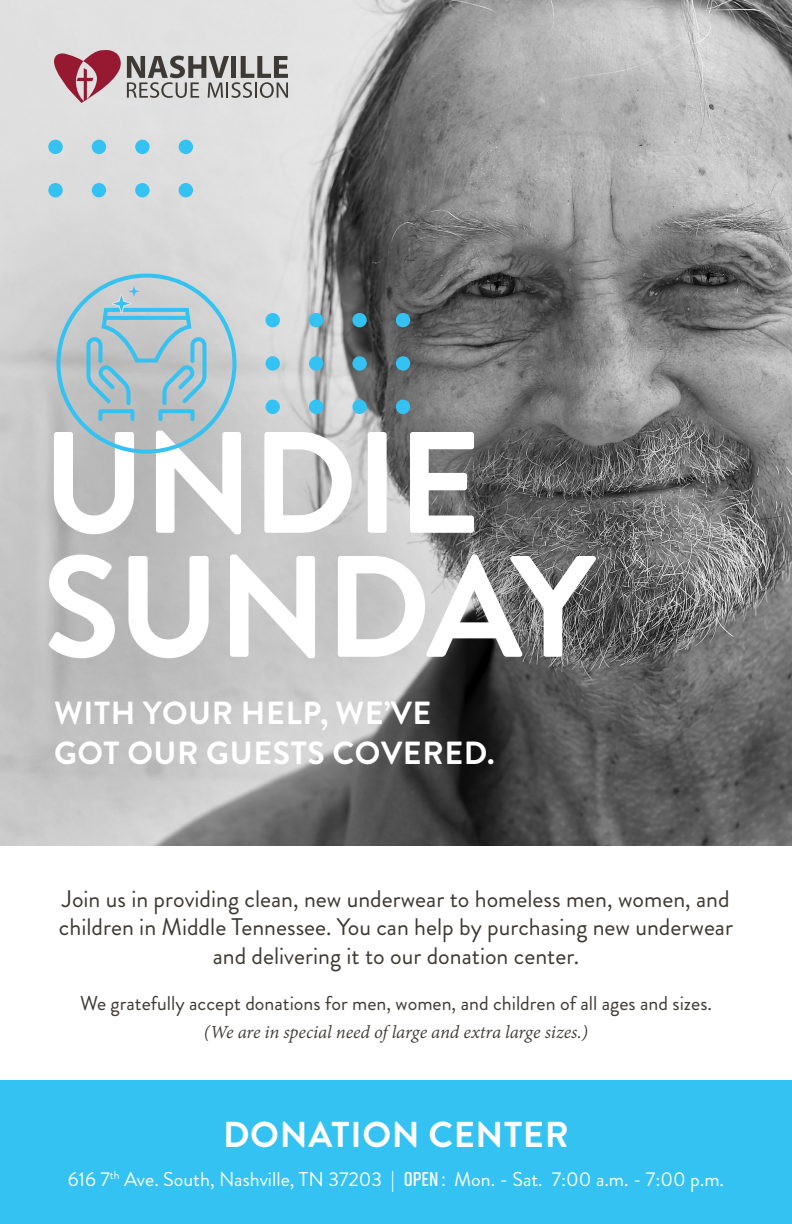
<style>
.page{position:relative;width:792px;height:1224px;background:#fff}
.page>*{position:absolute;margin:0;border:0;box-sizing:border-box;transform-origin:0 0}
.t1{font:700 144px "Brandon Grotesque";letter-spacing:-.025em;color:#fff}
.t2{font:700 36px "Brandon Grotesque";letter-spacing:.02em;color:#fff}
.t3{font:700 32px "Brandon Grotesque";letter-spacing:.02em;color:#fff}
.t4{font:24px/28.8px "Brandon Grotesque";color:#3d3934}
.t5{font:20px "Brandon Grotesque";color:#3d3934}
.Opening_Paragraph{font:20px "Brandon Grotesque";color:#fff}
.t6{font:italic 20px "Adobe Devanagari";letter-spacing:-.005em;color:#3d3934}
.s1{font-family:"Rift Soft";font-weight:600}
</style>
<div class="page">
<img style="left:0;top:0;width:792px;height:846px">
<div style="left:0;top:1080px;width:792px;height:144px;background:#33c2f1"></div>
<div style="left:56px;top:274px;width:180px;height:180px;border:4px solid #33c2f1;border-radius:50%"></div>
<svg style="left:86px;top:286px;width:120px;height:135px;background:#a7c4cd"></svg>
<svg style="left:53px;top:47px;width:235px;height:56px;background:#b6a4a7"></svg>
<div style="left:266px;top:313px;width:14px;height:14px;background:#33c2f1;border-radius:50%"></div>
<div style="left:309px;top:313px;width:14px;height:14px;background:#33c2f1;border-radius:50%"></div>
<div style="left:396px;top:313px;width:14px;height:14px;background:#33c2f1;border-radius:50%"></div>
<div style="left:352px;top:313px;width:15px;height:14px;background:#33c2f1;border-radius:50%"></div>
<div style="left:266px;top:356px;width:14px;height:15px;background:#33c2f1;border-radius:50%"></div>
<div style="left:309px;top:356px;width:14px;height:15px;background:#33c2f1;border-radius:50%"></div>
<div style="left:396px;top:356px;width:14px;height:15px;background:#33c2f1;border-radius:50%"></div>
<div style="left:352px;top:356px;width:15px;height:15px;background:#33c2f1;border-radius:50%"></div>
<div style="left:266px;top:400px;width:14px;height:14px;background:#33c2f1;border-radius:50%"></div>
<div style="left:309px;top:400px;width:14px;height:14px;background:#33c2f1;border-radius:50%"></div>
<div style="left:396px;top:400px;width:14px;height:14px;background:#33c2f1;border-radius:50%"></div>
<div style="left:352px;top:400px;width:15px;height:14px;background:#33c2f1;border-radius:50%"></div>
<div style="left:135px;top:183px;width:15px;height:14px;background:#33c2f1;border-radius:50%"></div>
<div style="left:179px;top:183px;width:14px;height:14px;background:#33c2f1;border-radius:50%"></div>
<div style="left:92px;top:183px;width:14px;height:14px;background:#33c2f1;border-radius:50%"></div>
<div style="left:48px;top:183px;width:15px;height:14px;background:#33c2f1;border-radius:50%"></div>
<div style="left:135px;top:140px;width:15px;height:14px;background:#33c2f1;border-radius:50%"></div>
<div style="left:179px;top:140px;width:14px;height:14px;background:#33c2f1;border-radius:50%"></div>
<div style="left:92px;top:140px;width:14px;height:14px;background:#33c2f1;border-radius:50%"></div>
<div style="left:48px;top:140px;width:15px;height:14px;background:#33c2f1;border-radius:50%"></div>
<p class="t1" style="left:42px;top:383px;width:441px">UNDIE</p>
<p class="t1" style="left:42px;top:507px;width:554px">SUNDAY</p>
<p class="t3" style="left:54px;top:690px;width:379px">WITH YOUR HELP, WE’VE</p>
<p class="t3" style="left:54px;top:730px;width:442px">GOT OUR GUESTS COVERED.</p>
<p class="t4" style="left:59px;top:884px;width:676px">Join us in providing clean, new underwear to homeless men, women, and children in Middle Tennessee. You can help by purchasing new underwear</p>
<p class="t4" style="left:213px;top:942px;width:368px">and delivering it to our donation center.</p>
<p class="t5" style="left:80px;top:989px;width:633px">We gratefully accept donations for men, women, and children of all ages and sizes.</p>
<p class="t6" style="left:204px;top:1021px;width:386px">(We are in special need of large and extra large sizes.)</p>
<p class="t2" style="left:223px;top:1109px;width:347px">DONATION CENTER</p>
<p class="Opening_Paragraph" style="left:68px;top:1165px;width:658px">616 7<sup>th</sup> Ave. South, Nashville, TN 37203 | <span class="s1">OPEN :</span> Mon. - Sat. 7:00 a.m. - 7:00 p.m.</p>
</div>
